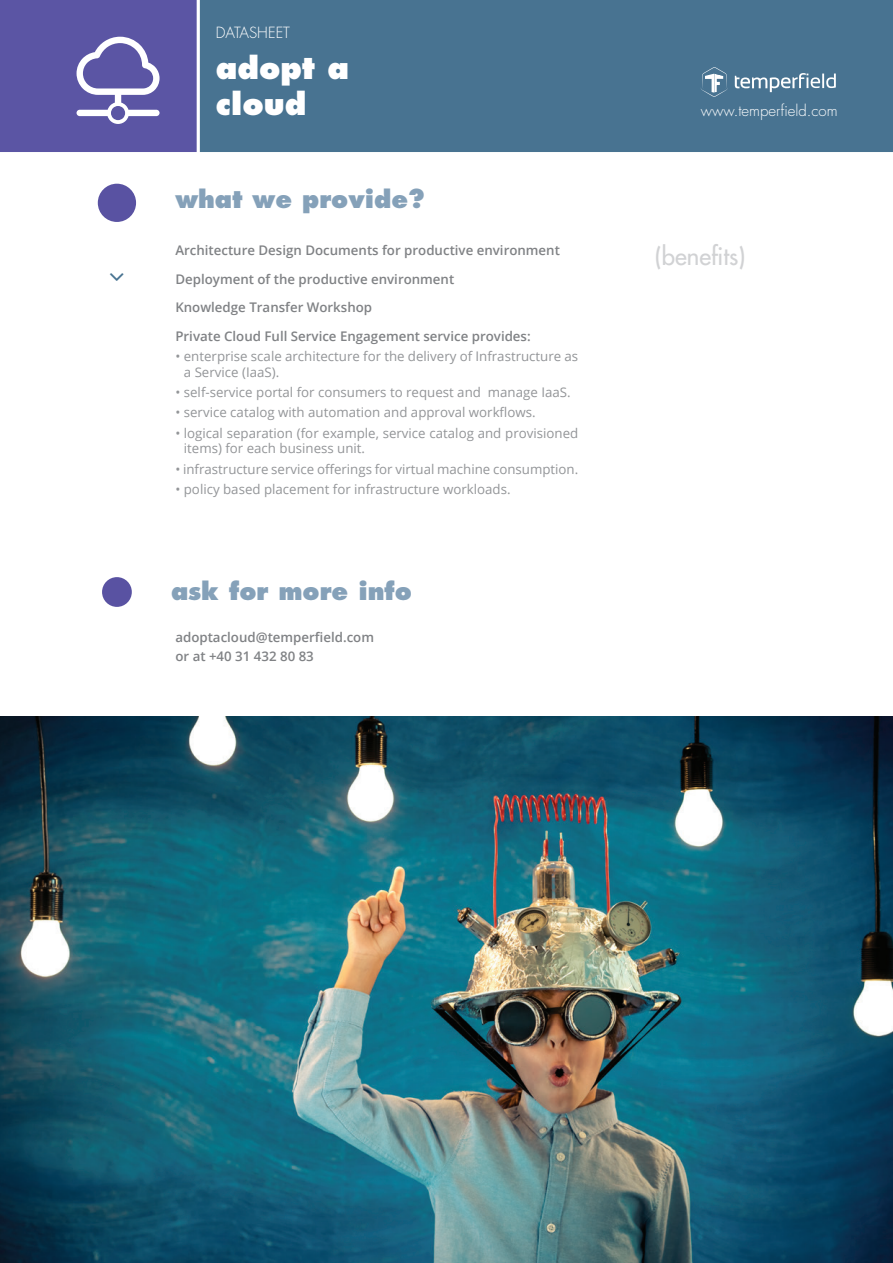
<style>
.page{position:relative;width:893px;height:1263px;background:#fff}
.page>*{position:absolute;margin:0;border:0;box-sizing:border-box;transform-origin:0 0}
.t1{font:800 30px/36px "Futura Std";color:#fff}
.t2{font:800 24px "Futura Std";color:#85a1b9}
.t3{font:500 24px "Futura Std";color:#d1d2d4}
.t4{font:300 15px "Futura Std";color:#fff}
.t5{font:13.35px/15.9px "Open Sans";color:#939598}
.t6{font:600 13.35px/28.7px "Open Sans";color:#808285}
</style>
<div class="page">
<div style="left:200px;top:0;width:693px;height:152px;background:#487391"></div>
<svg style="left:0;top:0;width:197px;height:152px;background:#6560aa"></svg>
<svg style="left:735px;top:73px;width:101px;height:19px"></svg>
<svg style="left:701px;top:67px;width:27px;height:30px"></svg>
<div style="left:98px;top:184px;width:38px;height:38px;background:#5952a2;border-radius:50%"></div>
<div style="left:102px;top:577px;width:30px;height:30px;background:#5952a2;border-radius:50%"></div>
<img style="left:0;top:716px;width:893px;height:547px">
<p class="t4" style="left:216px;top:24px;width:76px">DATASHEET</p>
<h1 class="t1" style="left:216px;top:50px;width:135px">adopt a cloud</h1>
<h2 class="t2" style="left:175px;top:183px;width:251px">what we provide?</h2>
<p class="t6" style="left:175px;top:236px;width:386px">Architecture Design Documents for productive environment Deployment of the productive environment<br>Knowledge Transfer Workshop<br>Private Cloud Full Service Engagement service provides:</p>
<p class="t5" style="left:184px;top:348px;width:396px;text-indent:-8px">• enterprise scale architecture for the delivery of Infrastructure as a Service (IaaS).</p>
<p class="t5" style="left:175px;top:384px;width:397px">• self-service portal for consumers to request and manage IaaS.</p>
<p class="t5" style="left:175px;top:404px;width:362px">• service catalog with automation and approval workflows.</p>
<p class="t5" style="left:184px;top:424px;width:396px;text-indent:-8px">• logical separation (for example, service catalog and provisioned items) for each business unit.</p>
<p class="t5" style="left:175px;top:460px;width:404px">• infrastructure service offerings for virtual machine consumption.</p>
<p class="t5" style="left:175px;top:481px;width:337px">• policy based placement for infrastructure workloads.</p>
<h2 class="t2" style="left:171px;top:575px;width:242px">ask for more info</h2>
<p class="t6" style="left:175px;top:627px;width:200px;line-height:19.6px">adoptacloud@temperfield.com or at +40 31 432 80 83</p>
<p class="t4" style="left:701px;top:101px;width:138px">www.temperfield.com</p>
<h2 class="t3" style="left:655px;top:241px;width:92px">(benefits)</h2>
</div>
